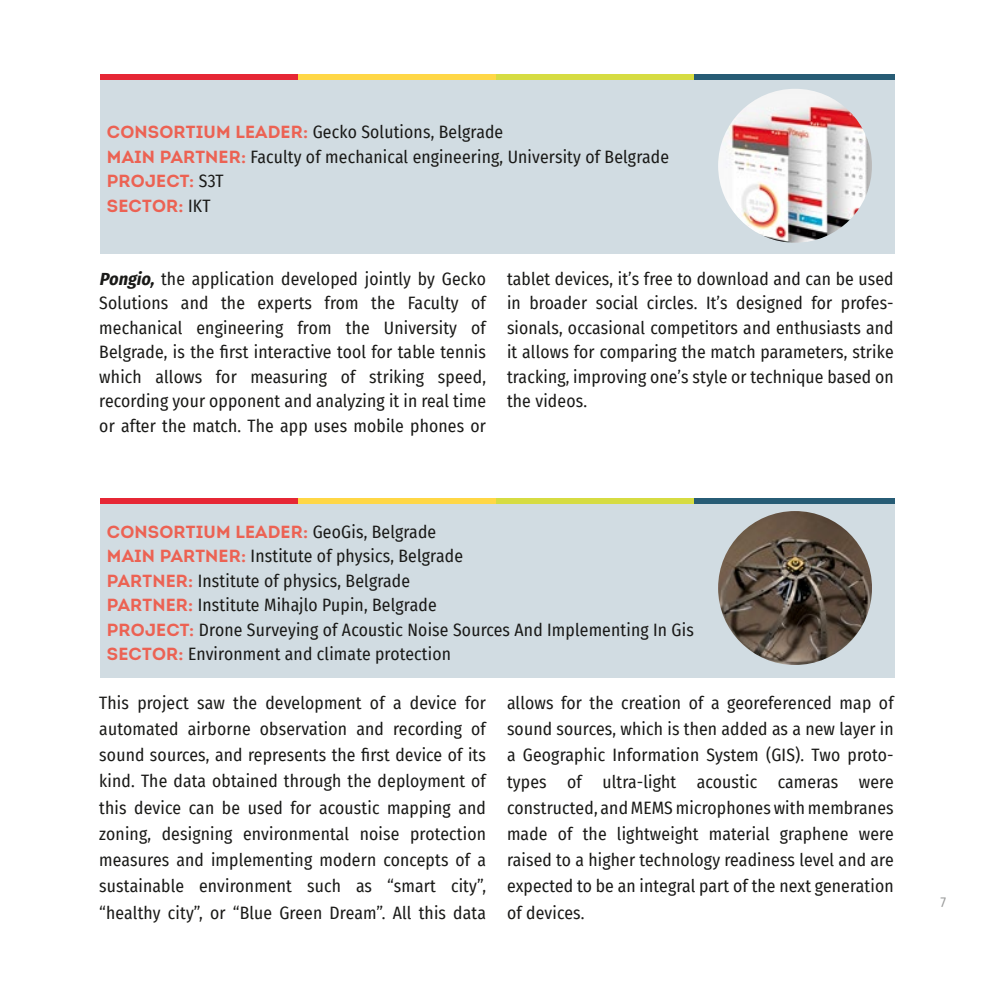
<style>
.page{position:relative;width:993px;height:993px;background:#fff}
.page>*{position:absolute;margin:0;border:0;box-sizing:border-box;transform-origin:0 0}
.t1{font:17.5px/24.5px "Fira Sans Condensed";letter-spacing:.01em;color:#1a1a18;text-align:justify}
.t2{font:700 17.5px/24.5px "Intro";letter-spacing:.01em;color:#ec6253}
.t3{font:14px "Fira Sans Condensed";color:#9c9d9d}
.s1{font-family:"Intro";font-weight:700;color:#ec6253}
.s2{font-family:"Fira Sans Condensed";font-weight:400;color:#1a1a18}
.s3{font-weight:700;font-style:italic}
</style>
<div class="page">
<div style="left:100px;top:74px;width:198px;height:6px;background:#e62735"></div>
<div style="left:298px;top:74px;width:198px;height:6px;background:#ffd746"></div>
<div style="left:496px;top:74px;width:198px;height:6px;background:#d6dc42"></div>
<div style="left:694px;top:74px;width:200px;height:6px;background:#275c75"></div>
<div style="left:100px;top:80px;width:794px;height:173px;background:#d1dce2"></div>
<div style="left:100px;top:498px;width:198px;height:5px;background:#e62735"></div>
<div style="left:298px;top:498px;width:198px;height:5px;background:#ffd746"></div>
<div style="left:496px;top:498px;width:198px;height:5px;background:#d6dc42"></div>
<div style="left:694px;top:498px;width:200px;height:5px;background:#275c75"></div>
<div style="left:100px;top:503px;width:794px;height:174px;background:#d1dce2"></div>
<img style="left:717px;top:89px;width:154px;height:153px;border-radius:77px">
<img style="left:717px;top:511px;width:154px;height:153px;border-radius:77px">
<p class="t1" style="left:107px;top:119px;width:563px"><span class="s1">CONSORTIUM LEADER:</span> Gecko Solutions, Belgrade<br><span class="s1">MAIN PARTNER:</span> Faculty of mechanical engineering, University of Belgrade</p>
<p class="t2" style="left:107px;top:168px;width:118px">PROJECT: <span class="s2">S3T<br></span>SECTOR: <span class="s2">IKT</span></p>
<p class="t1" style="left:99px;top:266px;width:388px"><span class="s3">Pongio,</span> the application developed jointly by Gecko Solutions and the experts from the Faculty of mechanical engineering from the University of Belgrade, is the first interactive tool for table tennis which allows for measuring of striking speed, recording your opponent and analyzing it in real time or after the match. The app uses mobile phones or</p>
<p class="t1" style="left:507px;top:266px;width:388px">tablet devices, it’s free to download and can be used in broader social circles. It’s designed for profes&shy;sionals, occasional competitors and enthusiasts and it allows for comparing the match parameters, strike tracking, improving one’s style or technique based on the videos.</p>
<p class="t2" style="left:107px;top:519px;width:331px">CONSORTIUM LEADER: <span class="s2">GeoGis, Belgrade</span></p>
<p class="t1" style="left:107px;top:543px;width:588px;text-align:left"><span class="s1">MAIN PARTNER:</span> Institute of physics, Belgrade<br><span class="s1">PARTNER:</span> Institute of physics, Belgrade<br><span class="s1">PARTNER:</span> Institute Mihajlo Pupin, Belgrade<br><span class="s1">PROJECT:</span> Drone Surveying оf Acoustic Noise Sources And Implementing In Gis <span class="s1">SECTOR:</span> Environment and climate protection</p>
<p class="t1" style="left:99px;top:688px;width:388px;line-height:26.2px">This project saw the development of a device for automated airborne observation and recording of sound sources, and represents the first device of its kind. The data obtained through the deployment of this device can be used for acoustic mapping and zoning, designing environmental noise protection measures and implementing modern concepts of a sustainable environment such as “smart city”, “healthy city”, or “Blue Green Dream”. All this data</p>
<p class="t1" style="left:507px;top:689px;width:388px;line-height:26.2px">allows for the creation of a georeferenced map of sound sources, which is then added as a new layer in a Geographic Information System (GIS). Two proto&shy;types of ultra-light acoustic cameras were constructed, and MEMS microphones with membranes made of the lightweight material graphene were raised to a higher technology readiness level and are expected to be an integral part of the next generation of devices.</p>
<p class="t3" style="left:940px;top:891px;width:7px">7</p>
</div>
